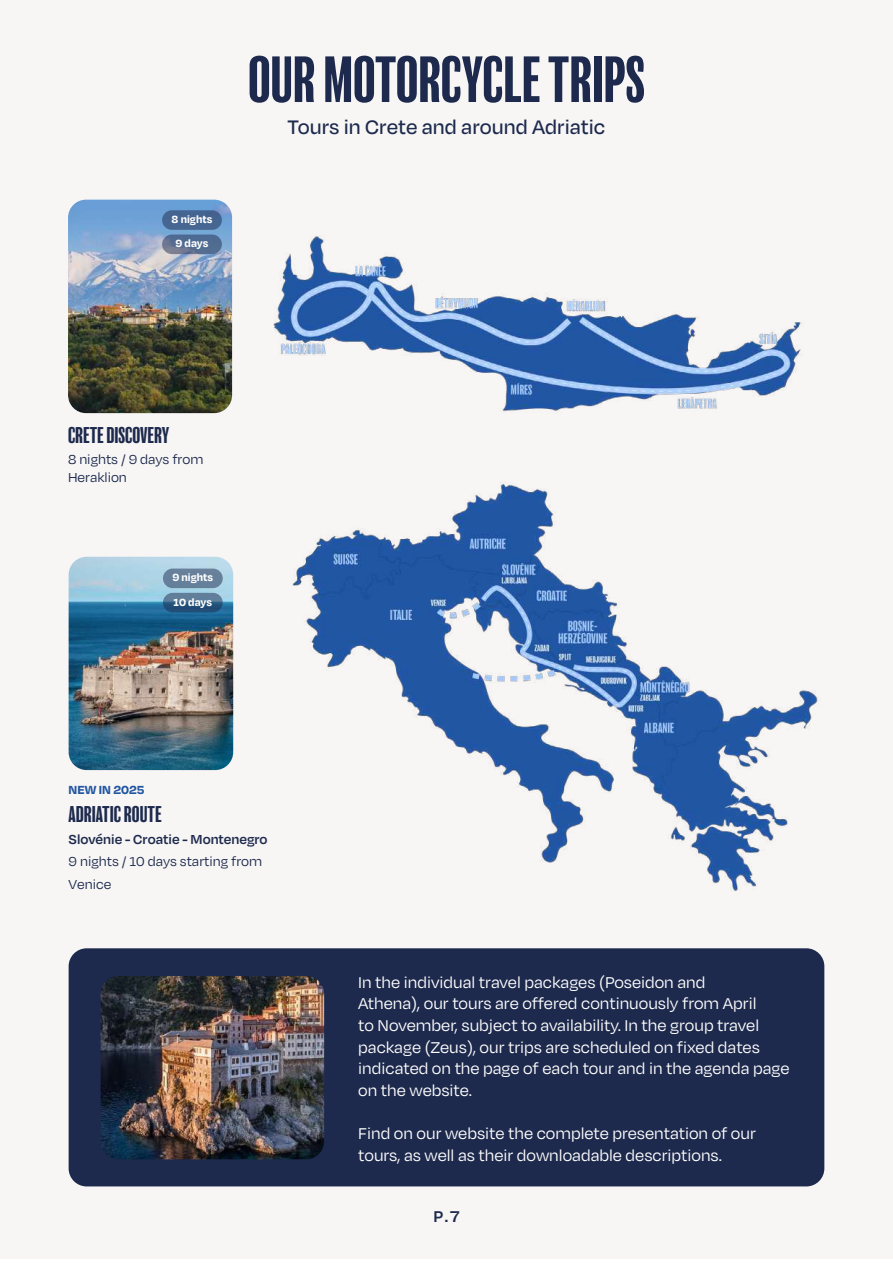
<style>
.page{position:relative;width:893px;height:1263px;background:#fff}
.page>*{position:absolute;margin:0;border:0;box-sizing:border-box;transform-origin:0 0}
.t1{font:condensed 60px "Balboa";color:#1e2a4d}
.t2{font:500 22.5px "Degular";color:#1e2a4d}
.t3{font:condensed 21px "Balboa";color:#1e2a4d}
.t4{font:18px/21.6px "Degular";color:#fff}
.t5{font:600 18px "Degular";color:#1e2a4d}
.t6{font:15px/18px "Degular";color:#1e2a4d}
.t7{font:600 15px "Degular";color:#1e2a4d}
.t8{font:700 13.5px "Degular";color:#2256a1}
.t9{font:700 12px/24.3px "Degular";color:#fff;text-align:center}
</style>
<div class="page">
<div style="left:0;top:0;width:893px;height:1259px;background:#f7f6f5"></div>
<img style="left:68px;top:200px;width:164px;height:213px">
<div style="left:162px;top:210px;width:60px;height:20px;background:#456592;border-radius:10px"></div>
<svg style="left:162px;top:235px;width:60px;height:19px"></svg>
<div style="left:69px;top:948px;width:755px;height:238px;background:#1e2a4d;border-radius:18px"></div>
<img style="left:101px;top:976px;width:223px;height:183px">
<img style="left:69px;top:557px;width:164px;height:213px">
<div style="left:163px;top:568px;width:60px;height:20px;background:#667f9a;border-radius:10px"></div>
<svg style="left:163px;top:593px;width:60px;height:19px"></svg>
<img style="left:273px;top:235px;width:529px;height:176px">
<img style="left:292px;top:482px;width:526px;height:409px">
<p class="t9" style="left:172px;top:207px;width:42px">8 nights<br>9 days</p>
<h1 class="t1" style="left:248px;top:49px;width:398px">OUR MOTORCYCLE TRIPS</h1>
<p class="t2" style="left:287px;top:113px;width:319px">Tours in Crete and around Adriatic</p>
<p class="t3" style="left:68px;top:424px;width:103px">CRETE DISCOVERY</p>
<p class="t6" style="left:68px;top:449px;width:137px">8 nights / 9 days from<br>Heraklion</p>
<p class="t9" style="left:172px;top:565px;width:42px;text-align:left">9 nights<br>10 days</p>
<p class="t8" style="left:69px;top:781px;width:77px">NEW IN 2025</p>
<p class="t3" style="left:69px;top:803px;width:94px">ADRIATIC ROUTE</p>
<p class="t7" style="left:69px;top:830px;width:201px">Slovénie - Croatie - Montenegro</p>
<p class="t6" style="left:69px;top:850px;width:195px;line-height:22.5px">9 nights / 10 days starting from<br>Venice</p>
<p class="t4" style="left:358px;top:970px;width:433px">In the individual travel packages (Poseidon and<br>Athena), our tours are offered continuously from April<br>to November, subject to availability. In the group travel package (Zeus), our trips are scheduled on fixed dates indicated on the page of each tour and in the agenda page on the website.</p>
<p class="t4" style="left:358px;top:1122px;width:399px">Find on our website the complete presentation of our tours, as well as their downloadable descriptions.</p>
<p class="t5" style="left:433px;top:1205px;width:27px">P.7</p>
</div>
